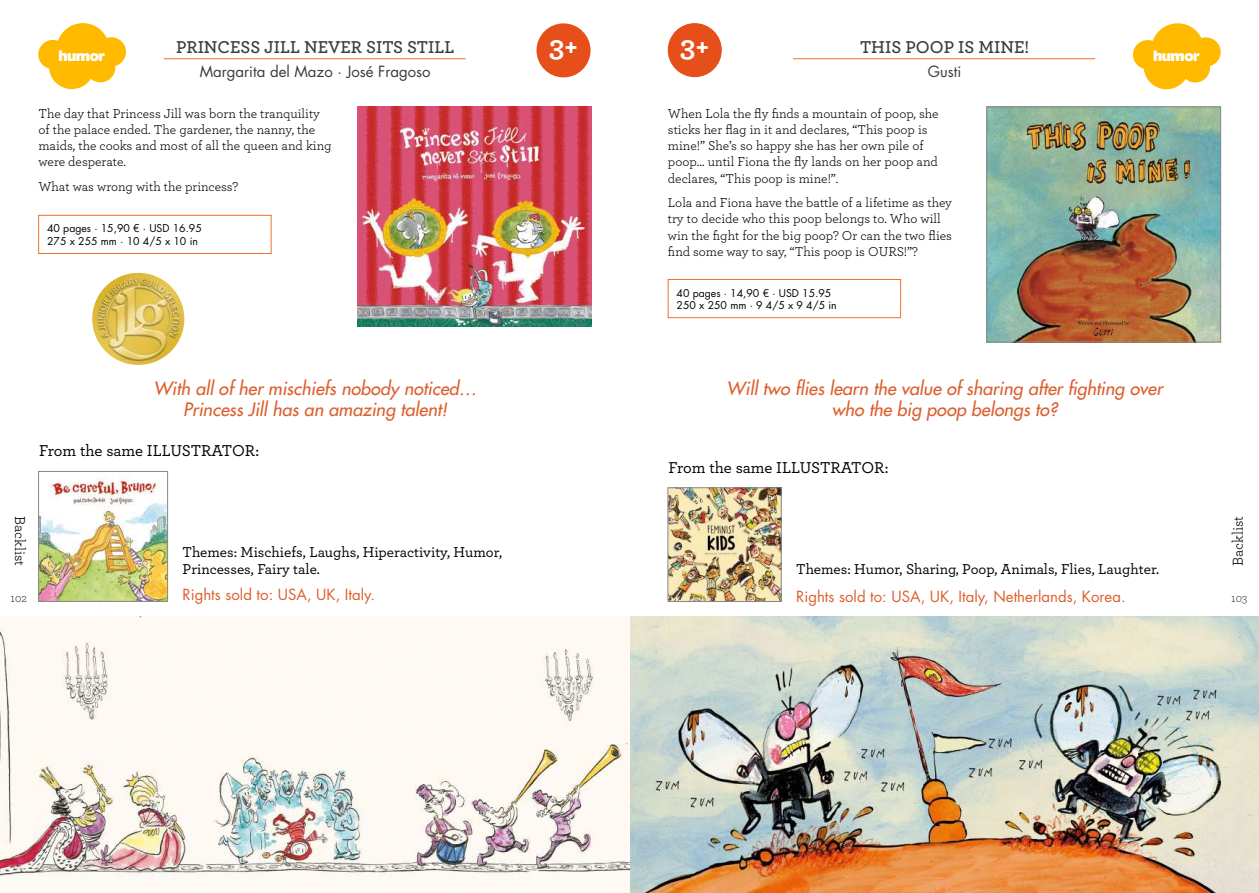
<style>
.page{position:relative;width:1259px;height:893px;background:#fff}
.page>*{position:absolute;margin:0;border:0;box-sizing:border-box;transform-origin:0 0}
.t1{font:700 30px "Archer";color:#fff}
.t2{font:italic 500 18px/21.6px "Futura Std";color:#dd5e2c;text-align:center}
.t3{font:600 18px "Archer";color:#3c3c3b}
.t4{font:500 16.5px "Archer";letter-spacing:-.005em;color:#000}
.t5{font:500 15px/16.5px "Archer";color:#000}
.t6{font:15px "Futura Std";color:#dd5e2c}
.t7{font:15px "Futura Std";color:#3c3c3b}
.t8{font:15px "Archer";color:#000}
.t9{font:13.5px/16.2px "Archer";color:#000}
.t10{font:13.5px "Boris Black Bloxx";color:#fff}
.t11{font:300 12px "Archer";color:#000}
.t12{font:10.5px/12.6px "Futura Std";color:#000}
</style>
<div class="page">
<img style="left:629px;top:616px;width:630px;height:277px">
<img style="left:92px;top:273px;width:92px;height:92px;border-radius:46px">
<img style="left:670px;top:490px;width:109px;height:110px">
<div style="left:668px;top:488px;width:113px;height:114px;border:1px solid #878787"></div>
<div style="left:668px;top:23px;width:54px;height:54px;background:#e64e1a;border-radius:50%"></div>
<hr style="left:793px;top:58px;width:302px;height:1px;background:#ee712a">
<svg style="left:0;top:616px;width:629px;height:277px;fill:#fdf8f5"></svg>
<svg style="left:38px;top:23px;width:88px;height:66px"></svg>
<img style="left:40px;top:477px;width:126px;height:122px">
<div style="left:38px;top:471px;width:130px;height:130px;border:1px solid #878787"></div>
<div style="left:536px;top:23px;width:54px;height:54px;background:#e64e1a;border-radius:50%"></div>
<hr style="left:164px;top:58px;width:302px;height:1px;background:#ee712a">
<div style="left:38px;top:215px;width:233px;height:39px;border:1px solid #ee712a"></div>
<img style="left:357px;top:107px;width:234px;height:220px">
<div style="left:668px;top:279px;width:233px;height:39px;border:1px solid #ee712a"></div>
<img style="left:988px;top:109px;width:230px;height:231px">
<div style="left:986px;top:107px;width:234px;height:235px;border:1px solid #878787"></div>
<svg style="left:1133px;top:23px;width:87px;height:66px"></svg>
<p class="t10" style="left:59px;top:45px;width:48px">humor</p>
<h1 class="t1" style="left:680px;top:22px;width:31px">3+</h1>
<h1 class="t1" style="left:549px;top:23px;width:31px">3+</h1>
<h2 class="t3" style="left:176px;top:33px;width:280px">PRINCESS JILL NEVER SITS STILL</h2>
<p class="t7" style="left:200px;top:62px;width:232px">Margarita del Mazo · José Fragoso</p>
<h2 class="t3" style="left:860px;top:33px;width:171px">THIS POOP IS MINE!</h2>
<p class="t7" style="left:928px;top:62px;width:35px">Gusti</p>
<p class="t9" style="left:38px;top:104px;width:295px">The day that Princess Jill was born the tranquility of the palace ended. The gardener, the nanny, the maids, the cooks and most of all the queen and king were desperate.</p>
<p class="t9" style="left:38px;top:178px;width:201px">What was wrong with the princess?</p>
<p class="t12" style="left:47px;top:222px;width:156px">40 pages · 15,90 € · USD 16.95<br>275 x 255 mm · 10 4/5 x 10 in</p>
<p class="t9" style="left:668px;top:104px;width:272px">When Lola the fly finds a mountain of poop, she sticks her flag in it and declares, “This poop is mine!” She’s so happy she has her own pile of poop… until Fiona the fly lands on her poop and declares, “This poop is mine!”.</p>
<p class="t9" style="left:668px;top:194px;width:286px">Lola and Fiona have the battle of a lifetime as they try to decide who this poop belongs to. Who will win the fight for the big poop? Or can the two flies find some way to say, “This poop is OURS!”?</p>
<p class="t12" style="left:676px;top:287px;width:162px">40 pages · 14,90 € · USD 15.95<br>250 x 250 mm · 9 4/5 x 9 4/5 in</p>
<p class="t10" style="left:1153px;top:45px;width:48px">humor</p>
<h2 class="t2" style="left:153px;top:378px;width:325px">With all of her mischiefs nobody noticed…<br>Princess Jill has an amazing talent!</h2>
<p class="t4" style="left:39px;top:439px;width:221px">From the same ILLUSTRATOR:</p>
<p class="t8" style="left:31px;top:516px;width:52px;rotate:90deg">Backlist</p>
<p class="t11" style="left:11px;top:590px;width:18px">102</p>
<p class="t5" style="left:183px;top:543px;width:321px">Themes: Mischiefs, Laughs, Hiperactivity, Humor,<br>Princesses, Fairy tale.</p>
<p class="t6" style="left:183px;top:585px;width:194px">Rights sold to: USA, UK, Italy.</p>
<h2 class="t2" style="left:726px;top:378px;width:437px">Will two flies learn the value of sharing after fighting over who the big poop belongs to?</h2>
<p class="t4" style="left:668px;top:455px;width:221px">From the same ILLUSTRATOR:</p>
<p class="t5" style="left:796px;top:560px;width:364px">Themes: Humor, Sharing, Poop, Animals, Flies, Laughter.</p>
<p class="t6" style="left:796px;top:586px;width:331px">Rights sold to: USA, UK, Italy, Netherlands, Korea.</p>
<p class="t8" style="left:1227px;top:566px;width:52px;rotate:-90deg">Backlist</p>
<p class="t11" style="left:1231px;top:590px;width:18px">103</p>
</div>
